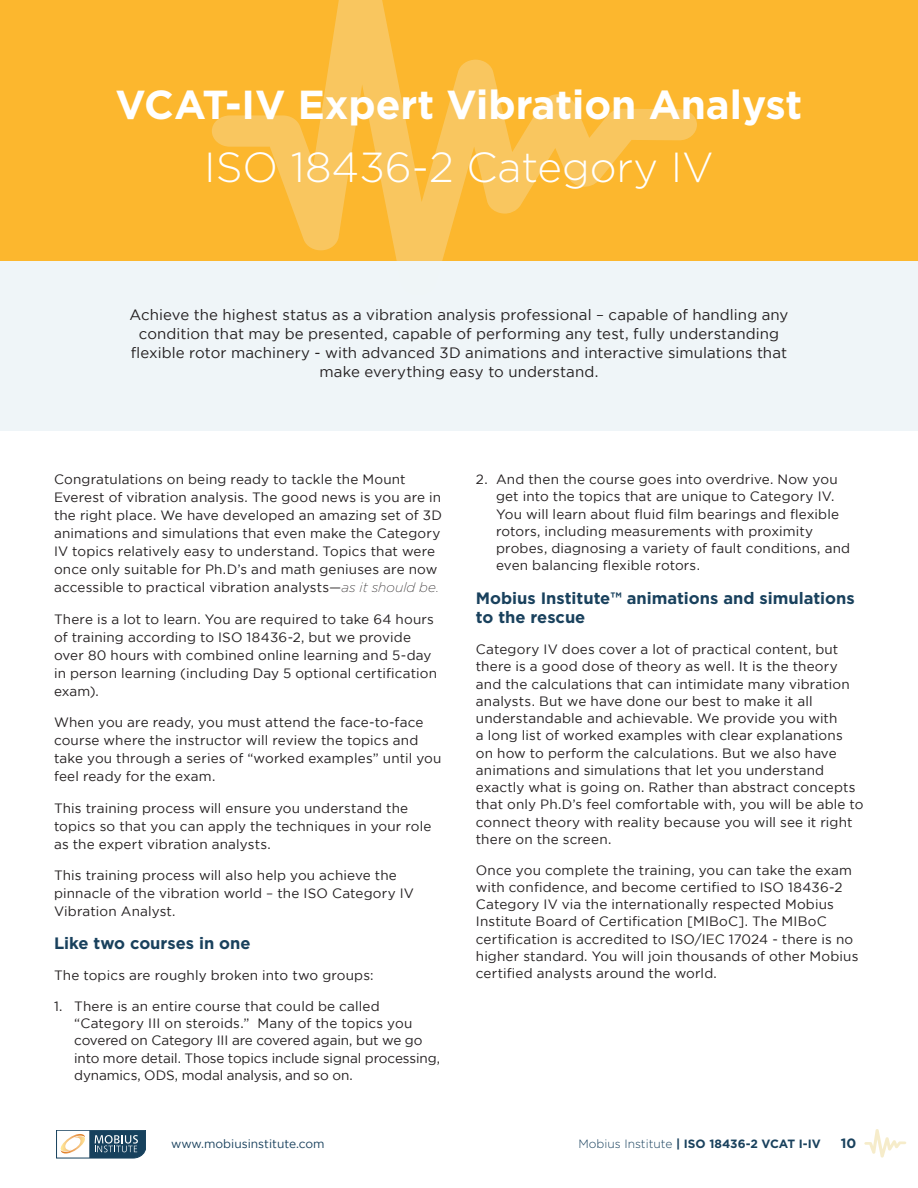
<style>
.page{position:relative;width:918px;height:1188px;background:#fff}
.page>*{position:absolute;margin:0;border:0;box-sizing:border-box;transform-origin:0 0}
.t1{font:300 42px "Gotham";color:#fff}
.t2{font:700 40.5px "Gotham";color:#fff}
.t3{font:700 16.5px/19.8px "Gotham";color:#19415d}
.t4{font:15px/18.8px "Gotham";letter-spacing:.005em;color:#231f20;text-align:center}
.t5{font:13.5px/17.2px "Gotham";letter-spacing:.01em;color:#231f20}
.t6{font:700 13.5px "Gotham";color:#19415d}
.t7{font:700 12px "Gotham";color:#19415d}
.t8{font:12px "Gotham";color:#19415d}
.s1{font-weight:200;font-style:italic}
.s2{font-weight:300}
</style>
<div class="page">
<div style="left:0;top:260px;width:918px;height:171px;background:#eff5f8"></div>
<div style="left:0;top:0;width:918px;height:260px;background:#fcb72e"></div>
<svg style="left:212px;top:0;width:485px;height:261px"></svg>
<svg style="left:56px;top:1130px;width:90px;height:28px"></svg>
<svg style="left:864px;top:1129px;width:42px;height:29px"></svg>
<h2 class="t2" style="left:116px;top:78px;width:688px">VCAT-IV Expert Vibration Analyst</h2>
<h1 class="t1" style="left:204px;top:140px;width:511px">ISO 18436-2 Category IV</h1>
<p class="t4" style="left:130px;top:305px;width:660px">Achieve the highest status as a vibration analysis professional – capable of handling any condition that may be presented, capable of performing any test, fully understanding flexible rotor machinery - with advanced 3D animations and interactive simulations that make everything easy to understand.</p>
<p class="t5" style="left:54px;top:470px;width:389px;line-height:18px">Congratulations on being ready to tackle the Mount Everest of vibration analysis. The good news is you are in the right place. We have developed an amazing set of 3D animations and simulations that even make the Category IV topics relatively easy to understand. Topics that were once only suitable for Ph.D’s and math geniuses are now accessible to practical vibration analysts—<span class="s1">as it should be.</span></p>
<p class="t5" style="left:54px;top:610px;width:385px;line-height:18px">There is a lot to learn. You are required to take 64 hours of training according to ISO 18436-2, but we provide over 80 hours with combined online learning and 5-day in person learning (including Day 5 optional certification exam).</p>
<p class="t5" style="left:54px;top:713px;width:389px;line-height:18px">When you are ready, you must attend the face-to-face course where the instructor will review the topics and take you through a series of “worked examples” until you feel ready for the exam.</p>
<p class="t5" style="left:54px;top:799px;width:379px;line-height:18px">This training process will ensure you understand the topics so that you can apply the techniques in your role as the expert vibration analysts.</p>
<p class="t5" style="left:54px;top:866px;width:361px;line-height:18px">This training process will also help you achieve the pinnacle of the vibration world – the ISO Category IV<br>Vibration Analyst.</p>
<p class="t3" style="left:54px;top:933px;width:198px">Like two courses in one</p>
<p class="t5" style="left:54px;top:966px;width:321px">The topics are roughly broken into two groups:</p>
<p class="t5" style="left:74px;top:997px;width:367px;text-indent:-20px">1. There is an entire course that could be called “Category III on steroids.” Many of the topics you covered on Category III are covered again, but we go into more detail. Those topics include signal processing, dynamics, ODS, modal analysis, and so on.</p>
<p class="t5" style="left:496px;top:470px;width:356px;text-indent:-20px">2. And then the course goes into overdrive. Now you get into the topics that are unique to Category IV.<br>You will learn about fluid film bearings and flexible rotors, including measurements with proximity probes, diagnosing a variety of fault conditions, and even balancing flexible rotors.</p>
<p class="t3" style="left:476px;top:588px;width:380px">Mobius Institute™ animations and simulations to the rescue</p>
<p class="t5" style="left:476px;top:641px;width:389px">Category IV does cover a lot of practical content, but there is a good dose of theory as well. It is the theory and the calculations that can intimidate many vibration analysts. But we have done our best to make it all understandable and achievable. We provide you with<br>a long list of worked examples with clear explanations<br>on how to perform the calculations. But we also have animations and simulations that let you understand exactly what is going on. Rather than abstract concepts that only Ph.D’s feel comfortable with, you will be able to connect theory with reality because you will see it right there on the screen.</p>
<p class="t5" style="left:476px;top:861px;width:384px">Once you complete the training, you can take the exam with confidence, and become certified to ISO 18436-2<br>Category IV via the internationally respected Mobius Institute Board of Certification [MIBoC]. The MIBoC certification is accredited to ISO/IEC 17024 - there is no higher standard. You will join thousands of other Mobius certified analysts around the world.</p>
<p class="t8" style="left:171px;top:1137px;width:155px">www.mobiusinstitute.com</p>
<p class="t7" style="left:578px;top:1136px;width:244px"><span class="s2">Mobius Institute</span> | ISO 18436-2 VCAT I-IV</p>
<p class="t6" style="left:841px;top:1135px;width:17px">10</p>
</div>
